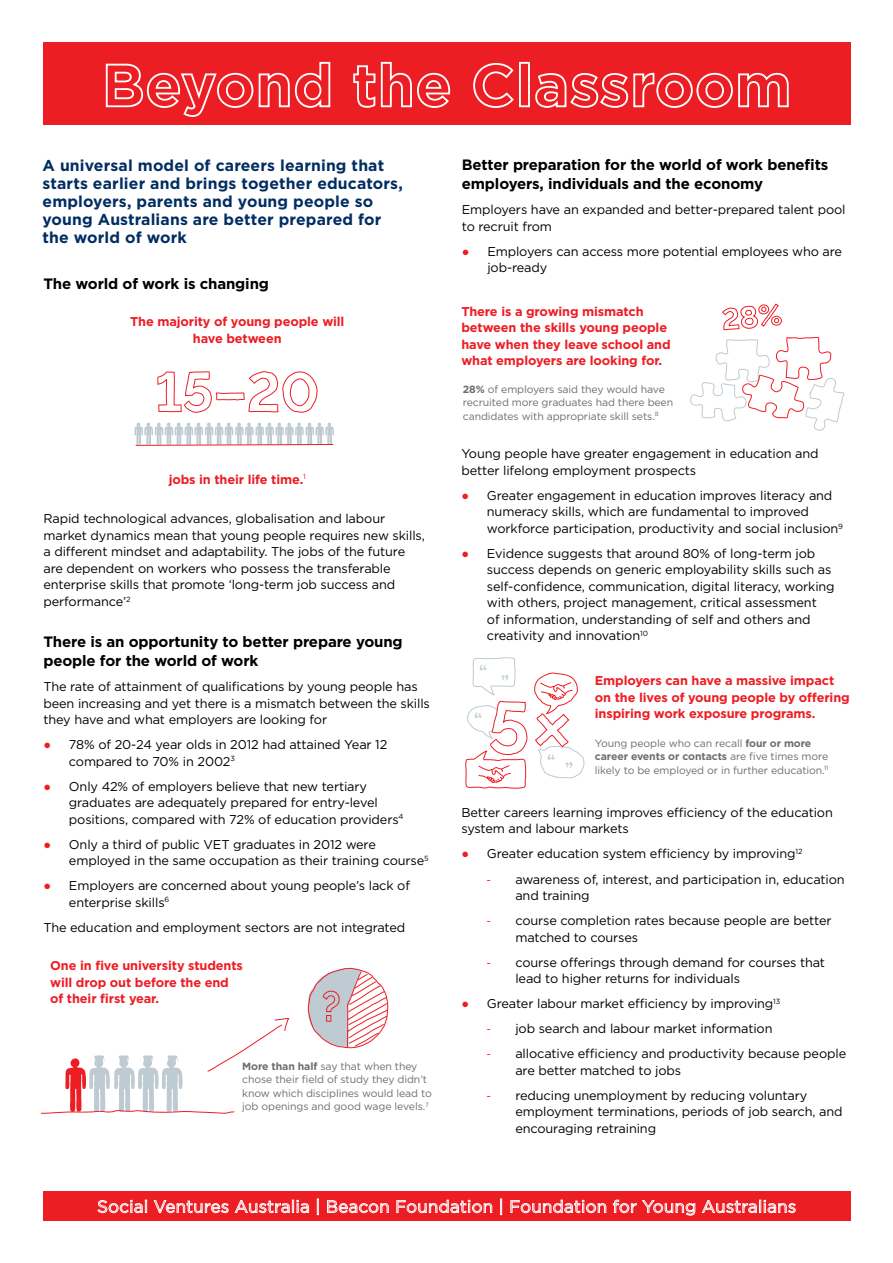
<style>
.page{position:relative;width:893px;height:1263px;background:#fff}
.page>*{position:absolute;margin:0;border:0;box-sizing:border-box;transform-origin:0 0}
.t1{font:700 15.75px/18px "Gotham";letter-spacing:.01em;color:#002d62}
.t2{font:700 15px/19.5px "Gotham";letter-spacing:-.01em;color:#000}
.t3{font:12.75px/16.5px "Gotham";letter-spacing:-.01em;color:#000}
.t4{font:700 12.75px/16.5px "Gotham";letter-spacing:-.01em;color:#ed1d24}
.t5{font:10.5px/13.5px "Gotham";letter-spacing:-.01em;color:#6d6e71}
.s1{font-family:"Arial";color:#ed1d24}
.s2{font-weight:700}
.s3{font-family:"Myriad Pro";color:#ed1d24}
</style>
<div class="page">
<div style="left:43px;top:1191px;width:807px;height:29px;background:#ed1d24"></div>
<svg style="left:97px;top:1200px;width:50px;height:13px"></svg>
<svg style="left:153px;top:1200px;width:76px;height:13px"></svg>
<svg style="left:235px;top:1200px;width:74px;height:13px"></svg>
<svg style="left:317px;top:1199px;width:2px;height:16px"></svg>
<svg style="left:327px;top:1200px;width:62px;height:13px"></svg>
<svg style="left:396px;top:1199px;width:96px;height:14px"></svg>
<svg style="left:500px;top:1199px;width:2px;height:16px"></svg>
<svg style="left:510px;top:1199px;width:96px;height:14px"></svg>
<svg style="left:613px;top:1199px;width:82px;height:17px"></svg>
<svg style="left:702px;top:1200px;width:94px;height:13px"></svg>
<svg style="left:41px;top:968px;width:348px;height:146px"></svg>
<svg style="left:690px;top:303px;width:155px;height:128px"></svg>
<svg style="left:465px;top:657px;width:120px;height:132px"></svg>
<div style="left:43px;top:43px;width:807px;height:82px;background:#ed1d24"></div>
<svg style="left:105px;top:61px;width:226px;height:56px"></svg>
<svg style="left:353px;top:61px;width:98px;height:47px"></svg>
<svg style="left:473px;top:63px;width:41px;height:45px"></svg>
<div style="left:519px;top:62px;width:11px;height:45px;border:2px solid #fff"></div>
<svg style="left:535px;top:72px;width:254px;height:36px"></svg>
<svg style="left:134px;top:371px;width:200px;height:75px"></svg>
<p class="t1" style="left:43px;top:156px;width:362px">A universal model of careers learning that starts earlier and brings together educators, employers, parents and young people so young Australians are better prepared for the world of work</p>
<p class="t2" style="left:43px;top:273px;width:227px">The world of work is changing</p>
<p class="t4" style="left:130px;top:313px;width:216px;text-align:center">The majority of young people will have between</p>
<p class="t4" style="left:169px;top:471px;width:139px">jobs in their life time.<sup>1</sup></p>
<p class="t3" style="left:43px;top:510px;width:383px">Rapid technological advances, globalisation and labour market dynamics mean that young people requires new skills, a different mindset and adaptability. The jobs of the future are dependent on workers who possess the transferable enterprise skills that promote ‘long-term job success and performance’<sup>2</sup></p>
<p class="t2" style="left:43px;top:631px;width:361px">There is an opportunity to better prepare young people for the world of work</p>
<p class="t3" style="left:43px;top:678px;width:388px">The rate of attainment of qualifications by young people has been increasing and yet there is a mismatch between the skills they have and what employers are looking for</p>
<p class="t3" style="left:69px;top:736px;width:320px;text-indent:-26px"><span class="s1">●</span> 78% of 20-24 year olds in 2012 had attained Year 12 compared to 70% in 2002<sup>3</sup></p>
<p class="t3" style="left:69px;top:778px;width:336px;text-indent:-26px"><span class="s1">●</span> Only 42% of employers believe that new tertiary graduates are adequately prepared for entry-level positions, compared with 72% of education providers<sup>4</sup></p>
<p class="t3" style="left:69px;top:836px;width:361px;text-indent:-26px"><span class="s1">●</span> Only a third of public VET graduates in 2012 were employed in the same occupation as their training course<sup>5</sup></p>
<p class="t3" style="left:69px;top:877px;width:343px;text-indent:-26px"><span class="s1">●</span> Employers are concerned about young people’s lack of enterprise skills<sup>6</sup></p>
<p class="t3" style="left:43px;top:919px;width:363px">The education and employment sectors are not integrated</p>
<p class="t4" style="left:50px;top:957px;width:194px">One in five university students will drop out before the end of their first year.</p>
<p class="t5" style="left:242px;top:1059px;width:191px"><span class="s2">More than half</span> say that when they chose their field of study they didn’t know which disciplines would lead to job openings and good wage levels.<sup>7</sup></p>
<p class="t2" style="left:462px;top:155px;width:368px">Better preparation for the world of work benefits employers, individuals and the economy</p>
<p class="t3" style="left:462px;top:201px;width:385px">Employers have an expanded and better-prepared talent pool to recruit from</p>
<p class="t3" style="left:487px;top:243px;width:356px;text-indent:-26px"><span class="s1">●</span> Employers can access more potential employees who are job-ready</p>
<p class="t4" style="left:461px;top:303px;width:211px">There is a growing mismatch between the skills young people have when they leave school and what employers are looking for.</p>
<p class="t5" style="left:463px;top:382px;width:212px"><span class="s2">28%</span> of employers said they would have recruited more graduates had there been candidates with appropriate skill sets.<sup>8</sup></p>
<p class="t3" style="left:461px;top:445px;width:359px">Young people have greater engagement in education and better lifelong employment prospects</p>
<p class="t3" style="left:487px;top:487px;width:358px;text-indent:-26px"><span class="s1">●</span> Greater engagement in education improves literacy and numeracy skills, which are fundamental to improved workforce participation, productivity and social inclusion<sup>9</sup></p>
<p class="t3" style="left:487px;top:545px;width:349px;text-indent:-26px"><span class="s1">●</span> Evidence suggests that around 80% of long-term job success depends on generic employability skills such as self-confidence, communication, digital literacy, working with others, project management, critical assessment<br>of information, understanding of self and others and creativity and innovation<sup>10</sup></p>
<p class="t4" style="left:595px;top:672px;width:256px">Employers can have a massive impact on the lives of young people by offering inspiring work exposure programs.</p>
<p class="t5" style="left:595px;top:736px;width:235px">Young people who can recall <span class="s2">four or more career events or contacts</span> are five times more likely to be employed or in further education.<sup>11</sup></p>
<p class="t3" style="left:461px;top:804px;width:373px">Better careers learning improves efficiency of the education system and labour markets</p>
<p class="t3" style="left:461px;top:845px;width:343px"><span class="s1">●</span> Greater education system efficiency by improving<sup>12</sup></p>
<p class="t3" style="left:515px;top:870px;width:331px;text-indent:-28px"><span class="s3">-</span> awareness of, interest, and participation in, education and training</p>
<p class="t3" style="left:515px;top:912px;width:318px;text-indent:-28px"><span class="s3">-</span> course completion rates because people are better matched to courses</p>
<p class="t3" style="left:515px;top:953px;width:311px;text-indent:-28px"><span class="s3">-</span> course offerings through demand for courses that lead to higher returns for individuals</p>
<p class="t3" style="left:461px;top:995px;width:321px"><span class="s1">●</span> Greater labour market efficiency by improving<sup>13</sup></p>
<p class="t3" style="left:487px;top:1020px;width:287px"><span class="s3">-</span> job search and labour market information</p>
<p class="t3" style="left:515px;top:1045px;width:332px;text-indent:-28px"><span class="s3">-</span> allocative efficiency and productivity because people are better matched to jobs</p>
<p class="t3" style="left:515px;top:1086px;width:329px;text-indent:-28px"><span class="s3">-</span> reducing unemployment by reducing voluntary employment terminations, periods of job search, and encouraging retraining</p>
</div>
